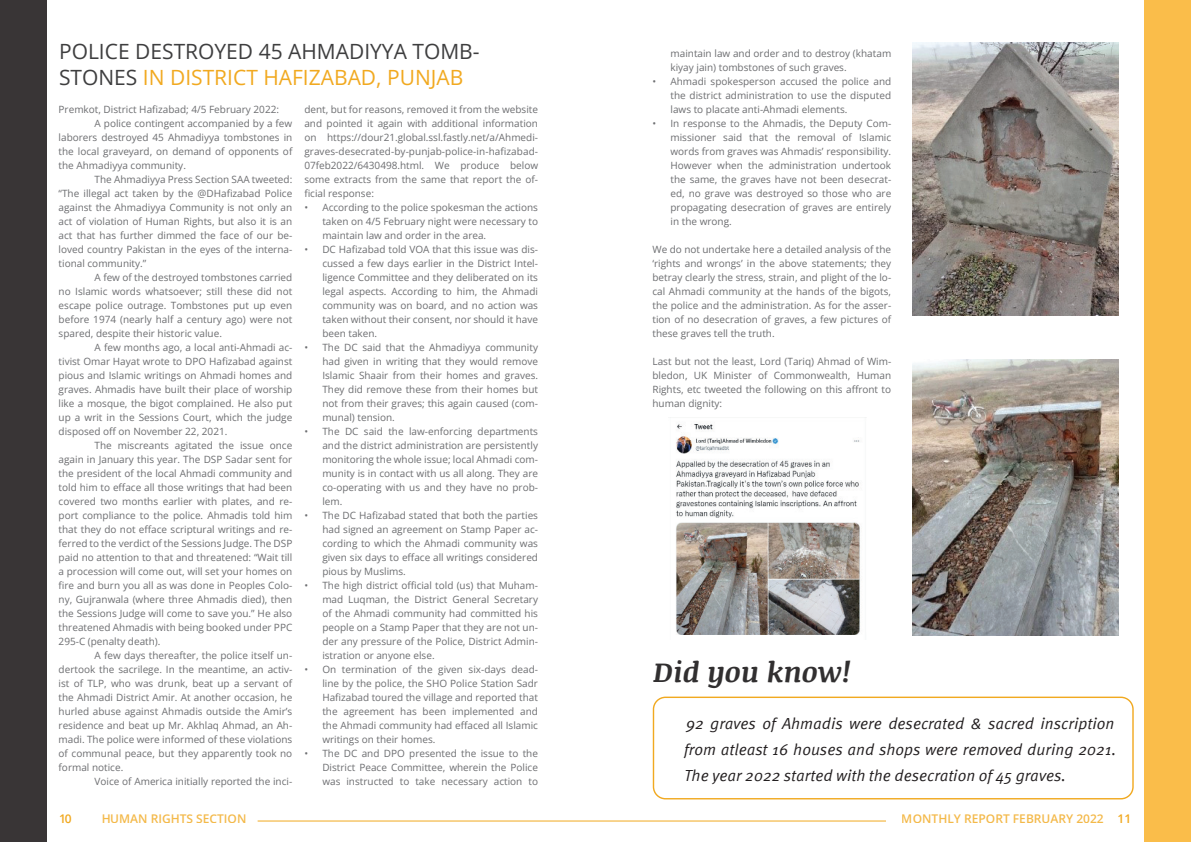
<style>
.page{position:relative;width:1191px;height:842px;background:#fff}
.page>*{position:absolute;margin:0;border:0;box-sizing:border-box;transform-origin:0 0}
.t1{font:italic 700 28px "Noticia Text";color:#312f30}
.t2{font:700 21px/25.2px "Open Sans";color:#3e3e3f}
.t3{font:italic 16px/26px "Meta Pro";color:#231f20}
.t4{font:600 12px "Open Sans";color:#f1a920}
.t5{font:10px/14px "Open Sans";color:#6c6d70;text-align:justify}
.t6{font:700 10px "Open Sans";color:#6c6d70}
.s1{color:#f1a920}
</style>
<div class="page">
<div style="left:1144px;top:0;width:47px;height:842px;background:#fabd4a"></div>
<div style="left:0;top:0;width:46px;height:842px;background:#393536"></div>
<hr style="left:258px;top:820px;width:628px;height:1px;background:#f1a920">
<img style="left:912px;top:42px;width:206px;height:274px">
<img style="left:912px;top:360px;width:206px;height:276px">
<img style="left:676px;top:423px;width:184px;height:212px">
<div style="left:653px;top:697px;width:480px;height:102px;border:1px solid #f1a920;border-radius:12px"></div>
<h2 class="t2" style="left:59px;top:39px;width:422px">POLICE DESTROYED 45 AHMADIYYA TOMB-<br>STONES <span class="s1">IN DISTRICT HAFIZABAD, PUNJAB</span></h2>
<p class="t6" style="left:59px;top:102px;width:222px">Premkot, District Hafizabad; 4/5 February 2022:</p>
<p class="t5" style="left:59px;top:116px;width:235px;text-indent:36px">A police contingent accompanied by a few laborers destroyed 45 Ahmadiyya tombstones in the local graveyard, on demand of opponents of the Ahmadiyya community.</p>
<p class="t5" style="left:59px;top:172px;width:235px;text-indent:36px">The Ahmadiyya Press Section SAA tweeted: “The illegal act taken by the @DHafizabad Police against the Ahmadiyya Community is not only an act of violation of Human Rights, but also it is an act that has further dimmed the face of our be&shy;loved country Pakistan in the eyes of the interna&shy;tional community.”</p>
<p class="t5" style="left:59px;top:270px;width:235px;text-indent:36px">A few of the destroyed tombstones carried no Islamic words whatsoever; still these did not escape police outrage. Tombstones put up even before 1974 (nearly half a century ago) were not spared, despite their historic value.</p>
<p class="t5" style="left:59px;top:340px;width:235px;text-indent:36px">A few months ago, a local anti-Ahmadi ac&shy;tivist Omar Hayat wrote to DPO Hafizabad against pious and Islamic writings on Ahmadi homes and graves. Ahmadis have built their place of worship like a mosque, the bigot complained. He also put up a writ in the Sessions Court, which the judge disposed off on November 22, 2021.</p>
<p class="t5" style="left:59px;top:438px;width:235px;text-indent:36px">The miscreants agitated the issue once again in January this year. The DSP Sadar sent for the president of the local Ahmadi community and told him to efface all those writings that had been covered two months earlier with plates, and re&shy;port compliance to the police. Ahmadis told him that they do not efface scriptural writings and re&shy;ferred to the verdict of the Sessions Judge. The DSP paid no attention to that and threatened: “Wait till a procession will come out, will set your homes on fire and burn you all as was done in Peoples Colo&shy;ny, Gujranwala (where three Ahmadis died), then the Sessions Judge will come to save you.” He also threatened Ahmadis with being booked under PPC 295-C (penalty death).</p>
<p class="t5" style="left:59px;top:648px;width:235px;text-indent:36px">A few days thereafter, the police itself un&shy;dertook the sacrilege. In the meantime, an activ&shy;ist of TLP, who was drunk, beat up a servant of the Ahmadi District Amir. At another occasion, he hurled abuse against Ahmadis outside the Amir’s residence and beat up Mr. Akhlaq Ahmad, an Ah&shy;madi. The police were informed of these violations of communal peace, but they apparently took no formal notice.</p>
<p class="t5" style="left:95px;top:774px;width:199px">Voice of America initially reported the inci-</p>
<p class="t5" style="left:304px;top:102px;width:235px">dent, but for reasons, removed it from the website and pointed it again with additional information on https://dour21.global.ssl.fastly.net/a/Ahmedi&shy;graves-desecrated-by-punjab-police-in-hafizabad-07feb2022/6430498.html. We produce below some extracts from the same that report the of&shy;ficial response:</p>
<p class="t5" style="left:322px;top:200px;width:217px;text-indent:-18px">• According to the police spokesman the actions taken on 4/5 February night were necessary to maintain law and order in the area.</p>
<p class="t5" style="left:322px;top:242px;width:217px;text-indent:-18px">• DC Hafizabad told VOA that this issue was dis&shy;cussed a few days earlier in the District Intel&shy;ligence Committee and they deliberated on its legal aspects. According to him, the Ahmadi community was on board, and no action was taken without their consent, nor should it have been taken.</p>
<p class="t5" style="left:322px;top:340px;width:217px;text-indent:-18px">• The DC said that the Ahmadiyya community had given in writing that they would remove Islamic Shaair from their homes and graves.<br>They did remove these from their homes but not from their graves; this again caused (com&shy;munal) tension.</p>
<p class="t5" style="left:322px;top:424px;width:217px;text-indent:-18px">• The DC said the law-enforcing departments and the district administration are persistently monitoring the whole issue; local Ahmadi com&shy;munity is in contact with us all along. They are co-operating with us and they have no prob&shy;lem.</p>
<p class="t5" style="left:322px;top:508px;width:217px;text-indent:-18px">• The DC Hafizabad stated that both the parties had signed an agreement on Stamp Paper ac&shy;cording to which the Ahmadi community was given six days to efface all writings considered pious by Muslims.</p>
<p class="t5" style="left:322px;top:578px;width:217px;text-indent:-18px">• The high district official told (us) that Muham&shy;mad Luqman, the District General Secretary of the Ahmadi community had committed his people on a Stamp Paper that they are not un&shy;der any pressure of the Police, District Admin&shy;istration or anyone else.</p>
<p class="t5" style="left:322px;top:662px;width:217px;text-indent:-18px">• On termination of the given six-days dead&shy;line by the police, the SHO Police Station Sadr Hafizabad toured the village and reported that the agreement has been implemented and the Ahmadi community had effaced all Islamic writings on their homes.</p>
<p class="t5" style="left:322px;top:746px;width:217px;text-indent:-18px">• The DC and DPO presented the issue to the District Peace Committee, wherein the Police was instructed to take necessary action to</p>
<p class="t5" style="left:670px;top:46px;width:222px">maintain law and order and to destroy (khatam kiyay jain) tombstones of such graves.</p>
<p class="t5" style="left:670px;top:74px;width:222px;text-indent:-18px">• Ahmadi spokesperson accused the police and the district administration to use the disputed laws to placate anti-Ahmadi elements.</p>
<p class="t5" style="left:670px;top:116px;width:222px;text-indent:-18px">• In response to the Ahmadis, the Deputy Com&shy;missioner said that the removal of Islamic words from graves was Ahmadis’ responsibility.<br>However when the administration undertook the same, the graves have not been desecrat&shy;ed, no grave was destroyed so those who are propagating desecration of graves are entirely in the wrong.</p>
<p class="t5" style="left:652px;top:242px;width:240px">We do not undertake here a detailed analysis of the ‘rights and wrongs’ in the above statements; they betray clearly the stress, strain, and plight of the lo&shy;cal Ahmadi community at the hands of the bigots, the police and the administration. As for the asser&shy;tion of no desecration of graves, a few pictures of these graves tell the truth.</p>
<p class="t5" style="left:652px;top:354px;width:240px">Last but not the least, Lord (Tariq) Ahmad of Wim&shy;bledon, UK Minister of Commonwealth, Human Rights, etc tweeted the following on this affront to human dignity:</p>
<h1 class="t1" style="left:653px;top:652px;width:199px">Did you know!</h1>
<h3 class="t3" style="left:684px;top:709px;width:434px">92 graves of Ahmadis were desecrated &amp; sacred inscription from atleast 16 houses and shops were removed during 2021.<br>The year 2022 started with the desecration of 45 graves.</h3>
<p class="t4" style="left:59px;top:810px;width:14px">10</p>
<p class="t4" style="left:101px;top:810px;width:147px">HUMAN RIGHTS SECTION</p>
<p class="t4" style="left:901px;top:810px;width:231px">MONTHLY REPORT FEBRUARY 2022 11</p>
</div>
